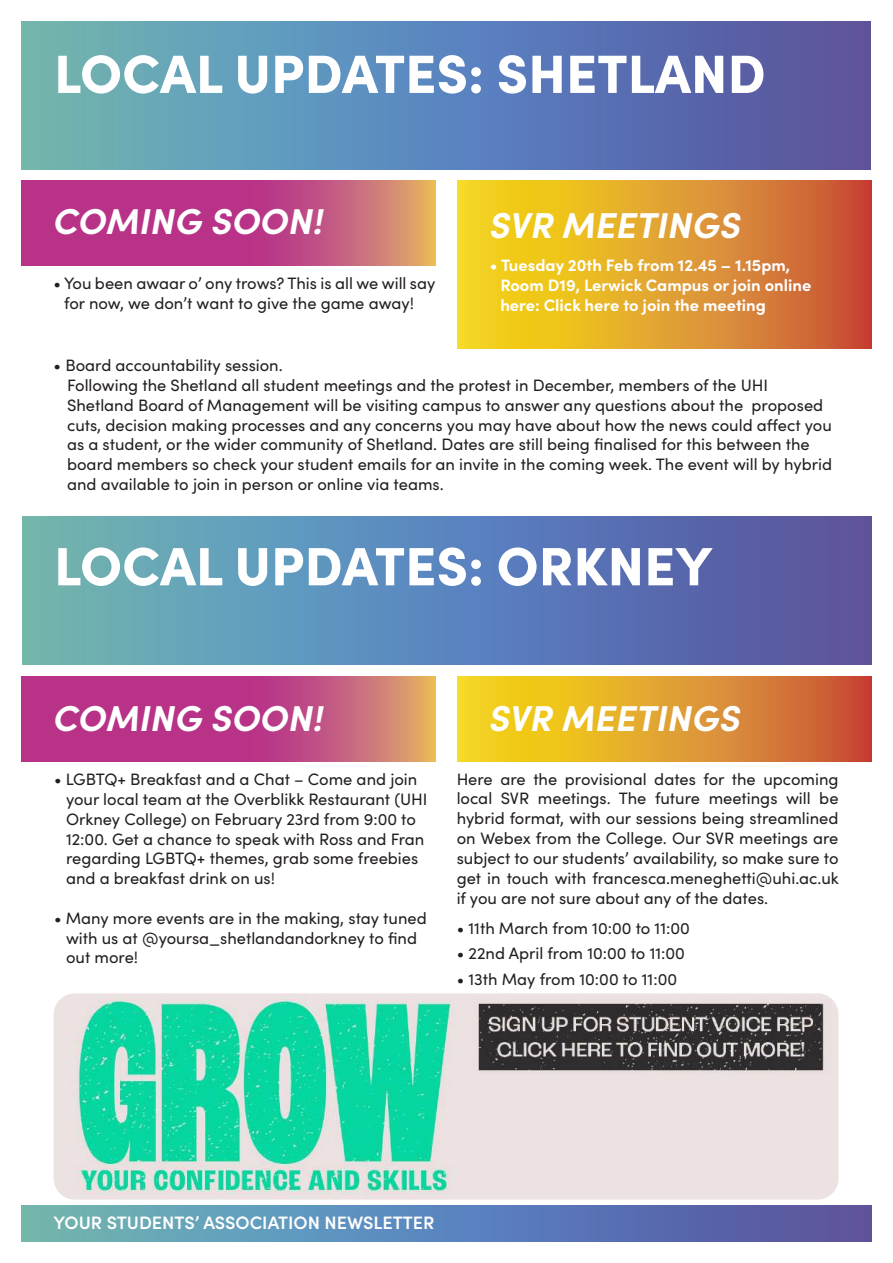
<style>
.page{position:relative;width:893px;height:1263px;background:#fff}
.page>*{position:absolute;margin:0;border:0;box-sizing:border-box;transform-origin:0 0}
.t1{font:900 54px "Sofia Pro";color:#fff}
.t2{font:italic 700 36px "Sofia Pro";color:#fff}
.t3{font:600 18px "Sofia Pro";color:#fff}
.t4{font:16.5px/19.8px "Sofia Pro";color:#231f20}
.t5{font:700 16.5px/19.8px "Sofia Pro";color:#fff}
</style>
<div class="page">
<svg style="left:21px;top:1205px;width:851px;height:37px;background:#5f84b3"></svg>
<svg style="left:21px;top:21px;width:850px;height:149px;background:#5f84b3"></svg>
<svg style="left:457px;top:181px;width:415px;height:167px;background:#e09b2c"></svg>
<svg style="left:21px;top:181px;width:414px;height:85px;background:#bf4a82"></svg>
<svg style="left:22px;top:516px;width:850px;height:149px;background:#5f84b3"></svg>
<svg style="left:457px;top:677px;width:415px;height:85px;background:#e09b2c"></svg>
<svg style="left:21px;top:677px;width:414px;height:85px;background:#bf4a82"></svg>
<img style="left:54px;top:993px;width:784px;height:206px">
<h1 class="t1" style="left:54px;top:32px;width:713px">LOCAL UPDATES: SHETLAND</h1>
<h2 class="t2" style="left:54px;top:193px;width:272px">COMING SOON!</h2>
<p class="t4" style="left:64px;top:272px;width:373px;text-indent:-10px">• You been awaar o’ ony trows? This is all we will say for now, we don’t want to give the game away!</p>
<h2 class="t2" style="left:490px;top:198px;width:253px">SVR MEETINGS</h2>
<p class="t5" style="left:500px;top:254px;width:313px;text-indent:-10px">• Tuesday 20th Feb from 12.45 – 1.15pm,<br>Room D19, Lerwick Campus or join online here: Click here to join the meeting</p>
<p class="t4" style="left:67px;top:355px;width:766px;text-indent:-14px">• Board accountability session.<br>Following the Shetland all student meetings and the protest in December, members of the UHI Shetland Board of Management will be visiting campus to answer any questions about the proposed cuts, decision making processes and any concerns you may have about how the news could affect you as a student, or the wider community of Shetland. Dates are still being finalised for this between the board members so check your student emails for an invite in the coming week. The event will by hybrid and available to join in person or online via teams.</p>
<h1 class="t1" style="left:54px;top:524px;width:660px">LOCAL UPDATES: ORKNEY</h1>
<h2 class="t2" style="left:54px;top:690px;width:272px">COMING SOON!</h2>
<h2 class="t2" style="left:489px;top:690px;width:253px">SVR MEETINGS</h2>
<p class="t4" style="left:66px;top:768px;width:363px;text-indent:-12px">• LGBTQ+ Breakfast and a Chat – Come and join your local team at the Overblikk Restaurant (UHI Orkney College) on February 23rd from 9:00 to 12:00. Get a chance to speak with Ross and Fran regarding LGBTQ+ themes, grab some freebies and a breakfast drink on us!</p>
<p class="t4" style="left:66px;top:907px;width:362px;text-indent:-12px">• Many more events are in the making, stay tuned with us at @yoursa_shetlandandorkney to find out more!</p>
<p class="t4" style="left:457px;top:768px;width:384px;text-align:justify">Here are the provisional dates for the upcoming local SVR meetings. The future meetings will be hybrid format, with our sessions being streamlined on Webex from the College. Our SVR meetings are subject to our students’ availability, so make sure to get in touch with francesca.meneghetti@uhi.ac.uk if you are not sure about any of the dates.</p>
<p class="t4" style="left:457px;top:917px;width:235px">• 11th March from 10:00 to 11:00</p>
<p class="t4" style="left:457px;top:942px;width:230px">• 22nd April from 10:00 to 11:00</p>
<p class="t4" style="left:457px;top:968px;width:222px">• 13th May from 10:00 to 11:00</p>
<p class="t3" style="left:54px;top:1209px;width:382px">YOUR STUDENTS’ ASSOCIATION NEWSLETTER</p>
</div>
